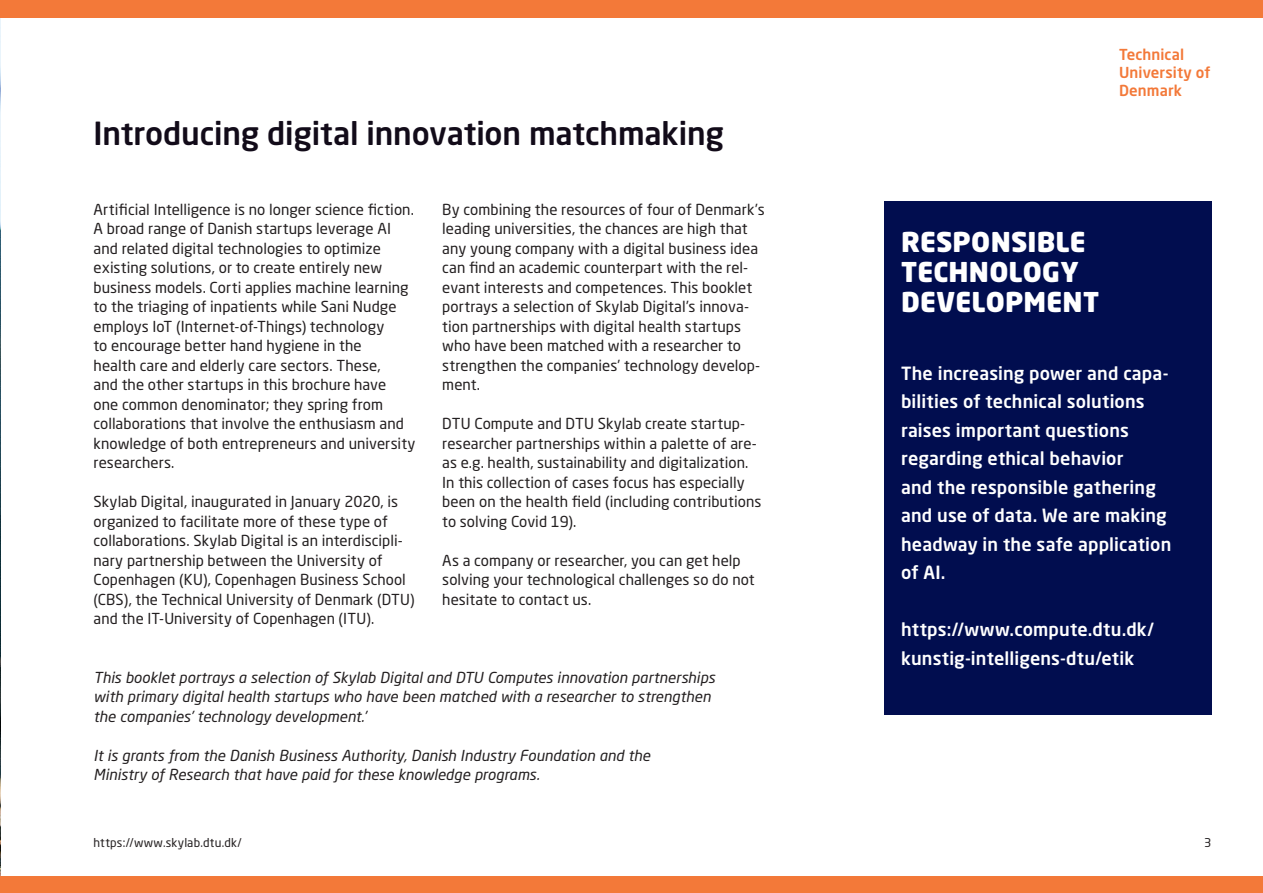
<style>
.page{position:relative;width:1263px;height:893px;background:#fff}
.page>*{position:absolute;margin:0;border:0;box-sizing:border-box;transform-origin:0 0}
.t1{font:500 31.5px "Neo Sans Pro";letter-spacing:-.005em;color:#120b19}
.t2{font:900 27px/30px "Neo Sans Std";letter-spacing:.01em;color:#fff}
.t3{font:500 18px/28.5px "Neo Sans Pro";letter-spacing:.01em;color:#fff}
.t4{font:15px/19.5px "Neo Sans Pro";letter-spacing:.005em;color:#231f20}
.t5{font:italic 15px/19.5px "Neo Sans Pro";color:#231f20}
.t6{font:500 15px/18px "Neo Sans Pro";letter-spacing:.005em;color:#f37939}
.t7{font:12px "Neo Sans Std";letter-spacing:.02em;color:#231f20}
</style>
<div class="page">
<img style="left:0;top:17px;width:1px;height:859px">
<div style="left:0;top:0;width:1263px;height:17px;background:#f37939"></div>
<div style="left:0;top:876px;width:1263px;height:17px;background:#f37939"></div>
<div style="left:884px;top:201px;width:327px;height:514px;background:#010d4f"></div>
<h1 class="t1" style="left:94px;top:114px;width:632px">Introducing digital innovation matchmaking</h1>
<p class="t4" style="left:94px;top:199px;width:323px">Artificial Intelligence is no longer science fiction.<br>A broad range of Danish startups leverage AI and related digital technologies to optimize existing solutions, or to create entirely new business models. Corti applies machine learning to the triaging of inpatients while Sani Nudge employs IoT (Internet-of-Things) technology<br>to encourage better hand hygiene in the<br>health care and elderly care sectors. These,<br>and the other startups in this brochure have<br>one common denominator; they spring from collaborations that involve the enthusiasm and knowledge of both entrepreneurs and university researchers.</p>
<p class="t4" style="left:94px;top:492px;width:323px">Skylab Digital, inaugurated in January 2020, is organized to facilitate more of these type of collaborations. Skylab Digital is an interdiscipli&shy;nary partnership between the University of Copenhagen (KU), Copenhagen Business School (CBS), the Technical University of Denmark (DTU) and the IT-University of Copenhagen (ITU).</p>
<p class="t4" style="left:442px;top:199px;width:324px">By combining the resources of four of Denmark’s leading universities, the chances are high that any young company with a digital business idea can find an academic counterpart with the rel&shy;evant interests and competences. This booklet portrays a selection of Skylab Digital’s innova&shy;tion partnerships with digital health startups who have been matched with a researcher to strengthen the companies’ technology develop&shy;ment.</p>
<p class="t4" style="left:442px;top:414px;width:321px">DTU Compute and DTU Skylab create startup&shy;researcher partnerships within a palette of are&shy;as e.g. health, sustainability and digitalization.<br>In this collection of cases focus has especially been on the health field (including contributions to solving Covid 19).</p>
<p class="t4" style="left:442px;top:550px;width:314px">As a company or researcher, you can get help solving your technological challenges so do not hesitate to contact us.</p>
<p class="t5" style="left:94px;top:667px;width:623px">This booklet portrays a selection of Skylab Digital and DTU Computes innovation partnerships with primary digital health startups who have been matched with a researcher to strengthen the companies’ technology development.’</p>
<p class="t5" style="left:94px;top:745px;width:558px">It is grants from the Danish Business Authority, Danish Industry Foundation and the<br>Ministry of Research that have paid for these knowledge programs.</p>
<p class="t7" style="left:94px;top:835px;width:150px">https://www.skylab.dtu.dk/</p>
<p class="t6" style="left:1119px;top:45px;width:93px">Technical<br>University of<br>Denmark</p>
<h2 class="t2" style="left:901px;top:226px;width:199px">RESPONSIBLE<br>TECHNOLOGY<br>DEVELOPMENT</h2>
<p class="t3" style="left:901px;top:358px;width:272px">The increasing power and capa&shy;bilities of technical solutions raises important questions regarding ethical behavior<br>and the responsible gathering and use of data. We are making headway in the safe application of AI.</p>
<p class="t3" style="left:901px;top:615px;width:254px">https://www.compute.dtu.dk/ kunstig-intelligens-dtu/etik</p>
<p class="t7" style="left:1204px;top:835px;width:9px">3</p>
</div>
